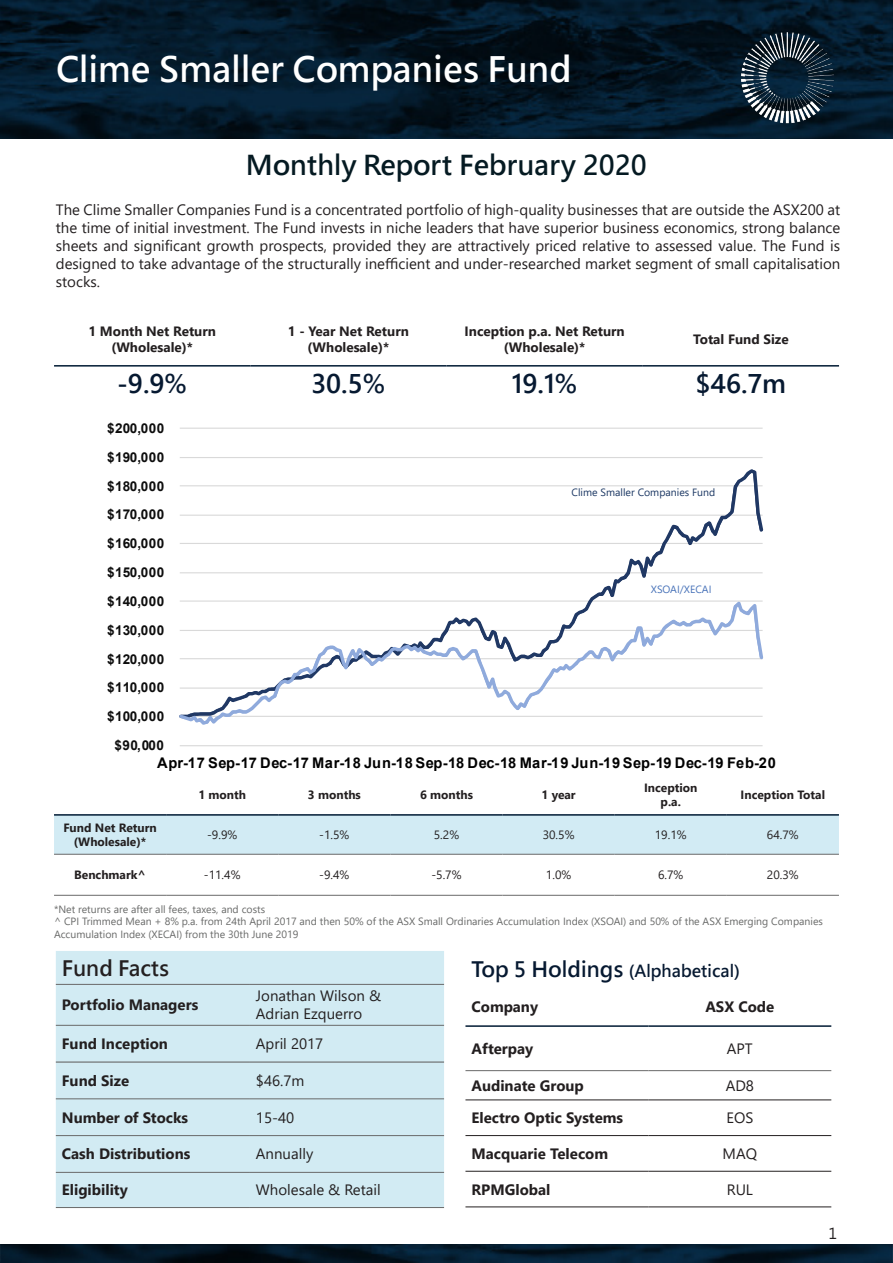
<style>
.page{position:relative;width:893px;height:1263px;background:#fff}
.page>*{position:absolute;margin:0;border:0;box-sizing:border-box;transform-origin:0 0}
.t1{font:34.5px "Microsoft Jheng Hei UI Bold";color:#fff}
.t2{font:27px "Microsoft Jheng Hei UI Bold";color:#051a22}
.t3{font:600 27px "Segoe UI";color:#061931}
.t4{font:700 21px "Microsoft Jheng Hei";color:#231f20}
.t5{font:700 16.5px "Microsoft Jheng Hei";color:#061931}
.t6{font:15px/18px "Segoe UI";color:#231f20;text-align:justify}
.t7{font:700 15px "Segoe UI";color:#231f20}
.t8{font:15px "Microsoft Jheng Hei";color:#231f20}
.t9{font:700 14.7px "Arial";letter-spacing:.02em;color:#000}
.t10{font:700 13.5px/16.2px "Segoe UI";color:#231f20;text-align:center}
.t11{font:700 13.5px "Arial";letter-spacing:.025em;color:#0d0d0d}
.t12{font:700 12px/14.4px "Segoe UI";color:#231f20;text-align:center}
.t13{font:12px "Segoe UI";color:#231f20}
.t14{font:10.5px/12.6px "Segoe UI";color:#696a69}
.t15{font:10.5px "Segoe UI";color:#1b3763}
.t16{font:10.5px "Segoe UI";color:#4973b9}
.s1{font-size:21px}
</style>
<div class="page">
<hr style="left:180px;top:457px;width:583px;height:1px;background:#d9d9d9">
<hr style="left:180px;top:428px;width:583px;height:1px;background:#d9d9d9">
<hr style="left:180px;top:745px;width:583px;height:1px;background:#d9d9d9">
<svg style="left:180px;top:469px;width:583px;height:128px"></svg>
<svg style="left:179px;top:597px;width:584px;height:128px"></svg>
<hr style="left:54px;top:365px;width:196px;height:2px;background:#001a33">
<hr style="left:250px;top:365px;width:197px;height:2px;background:#001a33">
<hr style="left:447px;top:365px;width:196px;height:2px;background:#001a33">
<hr style="left:643px;top:365px;width:196px;height:2px;background:#001a33">
<div style="left:54px;top:816px;width:785px;height:38px;background:#d2ebf4"></div>
<hr style="left:54px;top:814px;width:112px;height:2px;background:#001a33">
<hr style="left:166px;top:814px;width:112px;height:2px;background:#001a33">
<hr style="left:278px;top:814px;width:112px;height:2px;background:#001a33">
<hr style="left:390px;top:814px;width:113px;height:2px;background:#001a33">
<hr style="left:503px;top:814px;width:112px;height:2px;background:#001a33">
<hr style="left:615px;top:814px;width:112px;height:2px;background:#001a33">
<hr style="left:727px;top:814px;width:112px;height:2px;background:#001a33">
<hr style="left:54px;top:854px;width:112px;height:1px;background:#696969">
<hr style="left:166px;top:854px;width:112px;height:1px;background:#696969">
<hr style="left:278px;top:854px;width:112px;height:1px;background:#696969">
<hr style="left:390px;top:854px;width:113px;height:1px;background:#696969">
<hr style="left:503px;top:854px;width:112px;height:1px;background:#696969">
<hr style="left:615px;top:854px;width:112px;height:1px;background:#696969">
<hr style="left:727px;top:854px;width:112px;height:1px;background:#696969">
<hr style="left:54px;top:895px;width:112px;height:1px;background:#696969">
<hr style="left:166px;top:895px;width:112px;height:1px;background:#696969">
<hr style="left:278px;top:895px;width:112px;height:1px;background:#696969">
<hr style="left:390px;top:895px;width:113px;height:1px;background:#696969">
<hr style="left:503px;top:895px;width:112px;height:1px;background:#696969">
<hr style="left:615px;top:895px;width:112px;height:1px;background:#696969">
<hr style="left:727px;top:895px;width:112px;height:1px;background:#696969">
<hr style="left:465px;top:1025px;width:183px;height:2px;background:#001a33">
<hr style="left:648px;top:1025px;width:183px;height:2px;background:#001a33">
<hr style="left:465px;top:1070px;width:183px;height:1px;background:#696969">
<hr style="left:648px;top:1070px;width:183px;height:1px;background:#696969">
<hr style="left:465px;top:1100px;width:183px;height:1px;background:#231f20">
<hr style="left:648px;top:1100px;width:183px;height:1px;background:#231f20">
<hr style="left:465px;top:1135px;width:183px;height:1px;background:#231f20">
<hr style="left:648px;top:1135px;width:183px;height:1px;background:#231f20">
<hr style="left:465px;top:1171px;width:183px;height:1px;background:#231f20">
<hr style="left:648px;top:1171px;width:183px;height:1px;background:#231f20">
<hr style="left:465px;top:1207px;width:183px;height:1px;background:#231f20">
<hr style="left:648px;top:1207px;width:183px;height:1px;background:#231f20">
<div style="left:56px;top:951px;width:388px;height:256px;background:#d2ebf3"></div>
<hr style="left:56px;top:984px;width:194px;height:1px;background:#696969">
<hr style="left:250px;top:984px;width:194px;height:1px;background:#696969">
<hr style="left:56px;top:1025px;width:194px;height:1px;background:#696969">
<hr style="left:250px;top:1025px;width:194px;height:1px;background:#696969">
<hr style="left:56px;top:1061px;width:194px;height:2px;background:#696969">
<hr style="left:250px;top:1061px;width:194px;height:2px;background:#696969">
<hr style="left:56px;top:1098px;width:194px;height:1px;background:#696969">
<hr style="left:250px;top:1098px;width:194px;height:1px;background:#696969">
<hr style="left:56px;top:1135px;width:194px;height:1px;background:#696969">
<hr style="left:250px;top:1135px;width:194px;height:1px;background:#696969">
<hr style="left:56px;top:1172px;width:194px;height:1px;background:#696969">
<hr style="left:250px;top:1172px;width:194px;height:1px;background:#696969">
<hr style="left:56px;top:1207px;width:194px;height:1px;background:#696969">
<hr style="left:250px;top:1207px;width:194px;height:1px;background:#696969">
<img style="left:0;top:1245px;width:893px;height:18px">
<img style="left:0;top:0;width:893px;height:138px">
<img style="left:738px;top:30px;width:101px;height:95px">
<p class="t1" style="left:56px;top:47px;width:517px">Clime Smaller Companies Fund</p>
<p class="t2" style="left:246px;top:148px;width:403px">Monthly Report February 2020</p>
<p class="t6" style="left:56px;top:199px;width:786px">The Clime Smaller Companies Fund is a concentrated portfolio of high-quality businesses that are outside the ASX200 at the time of initial investment. The Fund invests in niche leaders that have superior business economics, strong balance sheets and significant growth prospects, provided they are attractively priced relative to assessed value. The Fund is designed to take advantage of the structurally inefficient and under-researched market segment of small capitalisation stocks.</p>
<p class="t10" style="left:88px;top:322px;width:129px">1 Month Net Return</p>
<p class="t10" style="left:111px;top:338px;width:83px">(Wholesale)*</p>
<p class="t10" style="left:465px;top:322px;width:162px">Inception p.a. Net Return (Wholesale)*</p>
<p class="t10" style="left:693px;top:330px;width:97px">Total Fund Size</p>
<p class="t10" style="left:288px;top:322px;width:123px">1 - Year Net Return</p>
<p class="t10" style="left:308px;top:338px;width:83px">(Wholesale)*</p>
<p class="t3" style="left:117px;top:358px;width:72px">-9.9%</p>
<p class="t3" style="left:311px;top:358px;width:76px">30.5%</p>
<p class="t3" style="left:512px;top:358px;width:67px">19.1%</p>
<p class="t3" style="left:696px;top:358px;width:92px">$46.7m</p>
<p class="t11" style="left:107px;top:419px;width:59px">$200,000</p>
<p class="t11" style="left:107px;top:447px;width:59px">$190,000</p>
<p class="t11" style="left:107px;top:476px;width:59px">$180,000</p>
<p class="t11" style="left:107px;top:505px;width:59px">$170,000</p>
<p class="t11" style="left:107px;top:534px;width:59px">$160,000</p>
<p class="t11" style="left:107px;top:563px;width:59px">$150,000</p>
<p class="t11" style="left:107px;top:592px;width:59px">$140,000</p>
<p class="t11" style="left:107px;top:620px;width:59px">$130,000</p>
<p class="t11" style="left:107px;top:649px;width:59px">$120,000</p>
<p class="t11" style="left:107px;top:678px;width:59px">$110,000</p>
<p class="t11" style="left:107px;top:707px;width:59px">$100,000</p>
<p class="t11" style="left:115px;top:736px;width:51px">$90,000</p>
<p class="t15" style="left:572px;top:482px;width:145px">Clime Smaller Companies Fund</p>
<p class="t16" style="left:651px;top:580px;width:62px">XSOAI/XECAI</p>
<p class="t9" style="left:157px;top:753px;width:620px">Apr-17 Sep-17 Dec-17 Mar-18 Jun-18 Sep-18 Dec-18 Mar-19 Jun-19 Sep-19 Dec-19 Feb-20</p>
<p class="t12" style="left:198px;top:786px;width:49px">1 month</p>
<p class="t12" style="left:308px;top:786px;width:54px">3 months</p>
<p class="t12" style="left:420px;top:786px;width:54px">6 months</p>
<p class="t12" style="left:541px;top:786px;width:36px">1 year</p>
<p class="t12" style="left:644px;top:779px;width:55px">Inception p.a.</p>
<p class="t12" style="left:741px;top:786px;width:86px">Inception Total</p>
<p class="t12" style="left:63px;top:819px;width:95px">Fund Net Return (Wholesale)*</p>
<p class="t13" style="left:207px;top:823px;width:32px">-9.9%</p>
<p class="t13" style="left:319px;top:823px;width:32px">-1.5%</p>
<p class="t13" style="left:434px;top:823px;width:27px">5.2%</p>
<p class="t13" style="left:543px;top:823px;width:33px">30.5%</p>
<p class="t13" style="left:655px;top:823px;width:33px">19.1%</p>
<p class="t13" style="left:767px;top:823px;width:33px">64.7%</p>
<p class="t12" style="left:74px;top:867px;width:73px">Benchmark^</p>
<p class="t13" style="left:204px;top:863px;width:38px">-11.4%</p>
<p class="t13" style="left:319px;top:863px;width:32px">-9.4%</p>
<p class="t13" style="left:431px;top:863px;width:32px">-5.7%</p>
<p class="t13" style="left:546px;top:863px;width:27px">1.0%</p>
<p class="t13" style="left:658px;top:863px;width:27px">6.7%</p>
<p class="t13" style="left:767px;top:863px;width:33px">20.3%</p>
<p class="t14" style="left:54px;top:902px;width:213px">*Net returns are after all fees, taxes, and costs</p>
<p class="t14" style="left:54px;top:914px;width:770px">^ CPI Trimmed Mean + 8% p.a. from 24th April 2017 and then 50% of the ASX Small Ordinaries Accumulation Index (XSOAI) and 50% of the ASX Emerging Companies<br>Accumulation Index (XECAI) from the 30th June 2019</p>
<p class="t5" style="left:471px;top:961px;width:270px"><span class="s1">Top 5 Holdings</span> (Alphabetical)</p>
<p class="t7" style="left:471px;top:992px;width:68px">Company</p>
<p class="t7" style="left:705px;top:992px;width:70px">ASX Code</p>
<p class="t7" style="left:471px;top:1034px;width:63px">Afterpay</p>
<p class="t6" style="left:727px;top:1038px;width:27px">APT</p>
<p class="t7" style="left:471px;top:1071px;width:114px">Audinate Group</p>
<p class="t6" style="left:726px;top:1075px;width:30px">AD8</p>
<p class="t7" style="left:471px;top:1104px;width:153px">Electro Optic Systems</p>
<p class="t6" style="left:726px;top:1107px;width:28px">EOS</p>
<p class="t7" style="left:471px;top:1139px;width:138px">Macquarie Telecom</p>
<p class="t6" style="left:723px;top:1143px;width:36px">MAQ</p>
<p class="t7" style="left:471px;top:1175px;width:80px">RPMGlobal</p>
<p class="t6" style="left:727px;top:1179px;width:28px">RUL</p>
<p class="t4" style="left:62px;top:955px;width:109px">Fund Facts</p>
<p class="t7" style="left:62px;top:991px;width:138px">Portfolio Managers</p>
<p class="t6" style="left:256px;top:986px;width:127px">Jonathan Wilson &amp;</p>
<p class="t6" style="left:256px;top:1004px;width:108px">Adrian Ezquerro</p>
<p class="t7" style="left:62px;top:1030px;width:108px">Fund Inception</p>
<p class="t6" style="left:256px;top:1033px;width:69px">April 2017</p>
<p class="t7" style="left:62px;top:1066px;width:69px">Fund Size</p>
<p class="t6" style="left:256px;top:1070px;width:50px">$46.7m</p>
<p class="t7" style="left:62px;top:1103px;width:128px">Number of Stocks</p>
<p class="t6" style="left:256px;top:1107px;width:40px">15-40</p>
<p class="t7" style="left:62px;top:1140px;width:130px">Cash Distributions</p>
<p class="t6" style="left:256px;top:1144px;width:59px">Annually</p>
<p class="t7" style="left:62px;top:1176px;width:68px">Eligibility</p>
<p class="t6" style="left:256px;top:1180px;width:126px">Wholesale &amp; Retail</p>
<p class="t8" style="left:828px;top:1224px;width:10px">1</p>
</div>
